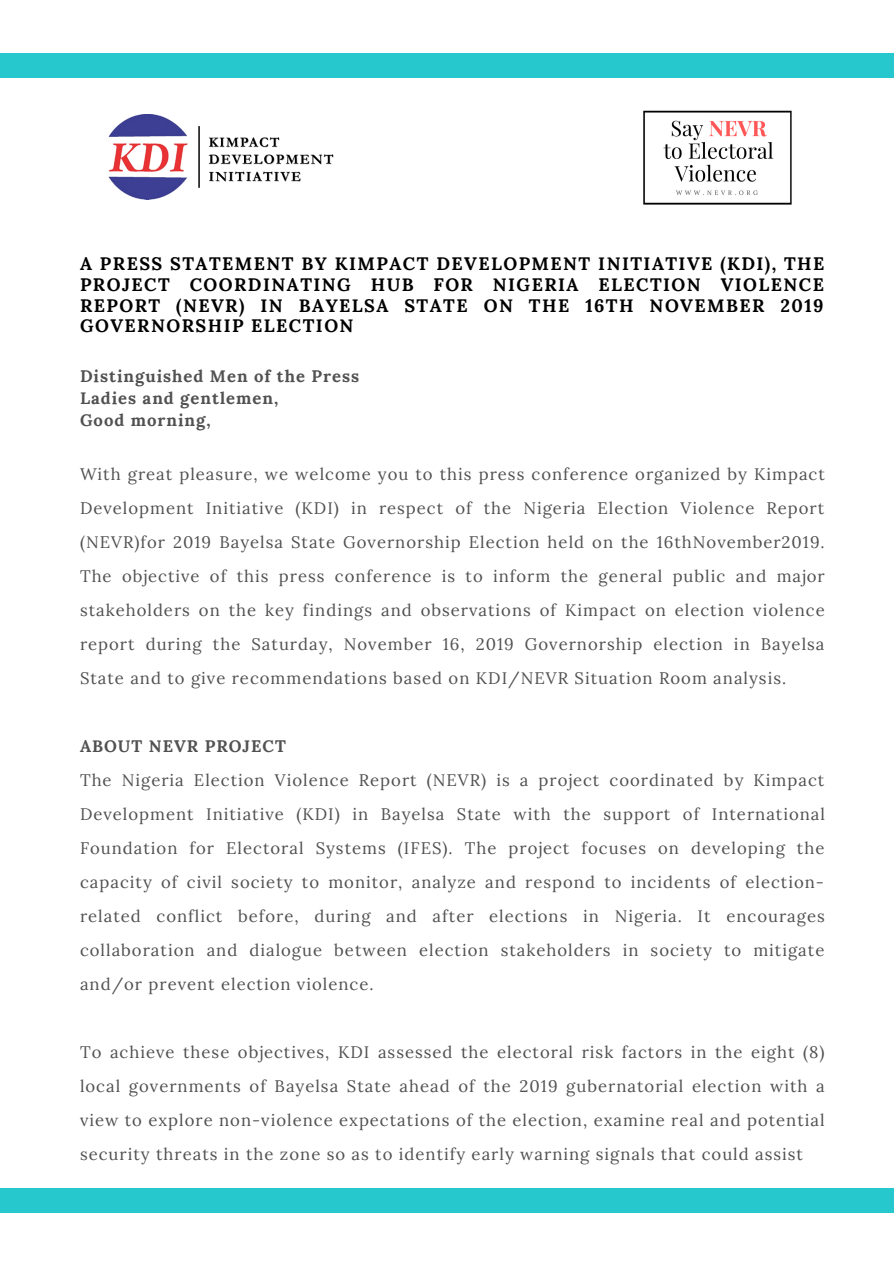
<style>
.page{position:relative;width:894px;height:1264px;background:#fff}
.page>*{position:absolute;margin:0;border:0;box-sizing:border-box;transform-origin:0 0}
.t1{font:700 18px/20.9px "Lora";letter-spacing:.08em;color:#000;text-align:justify}
.t2{font:16.65px/33.9px "Lora";letter-spacing:.06em;color:#515151;text-align:justify}
.t3{font:700 16.65px/21.9px "Lora";letter-spacing:.06em;color:#515151}
</style>
<div class="page">
<div style="left:0;top:1188px;width:893px;height:24px;background:#26c7cd"></div>
<div style="left:0;top:54px;width:893px;height:24px;background:#26c7cd"></div>
<img style="left:108px;top:115px;width:226px;height:84px">
<img style="left:643px;top:110px;width:149px;height:95px">
<p class="t1" style="left:80px;top:253px;width:745px">A PRESS STATEMENT BY KIMPACT DEVELOPMENT INITIATIVE (KDI), THE PROJECT COORDINATING HUB FOR NIGERIA ELECTION VIOLENCE REPORT (NEVR) IN BAYELSA STATE ON THE 16TH NOVEMBER 2019<br>GOVERNORSHIP ELECTION</p>
<p class="t3" style="left:80px;top:365px;width:281px">Distinguished Men of the Press<br>Ladies and gentlemen,<br>Good morning,</p>
<p class="t2" style="left:80px;top:457px;width:746px">With great pleasure, we welcome you to this press conference organized by Kimpact Development Initiative (KDI) in respect of the Nigeria Election Violence Report (NEVR)for 2019 Bayelsa State Governorship Election held on the 16thNovember2019.<br>The objective of this press conference is to inform the general public and major stakeholders on the key findings and observations of Kimpact on election violence report during the Saturday, November 16, 2019 Governorship election in Bayelsa State and to give recommendations based on KDI/NEVR Situation Room analysis.</p>
<p class="t3" style="left:80px;top:735px;width:207px">ABOUT NEVR PROJECT</p>
<p class="t2" style="left:80px;top:762px;width:746px">The Nigeria Election Violence Report (NEVR) is a project coordinated by Kimpact Development Initiative (KDI) in Bayelsa State with the support of International Foundation for Electoral Systems (IFES). The project focuses on developing the capacity of civil society to monitor, analyze and respond to incidents of election&shy;related conflict before, during and after elections in Nigeria. It encourages collaboration and dialogue between election stakeholders in society to mitigate and/or prevent election violence.</p>
<p class="t2" style="left:80px;top:1034px;width:746px">To achieve these objectives, KDI assessed the electoral risk factors in the eight (8) local governments of Bayelsa State ahead of the 2019 gubernatorial election with a view to explore non-violence expectations of the election, examine real and potential security threats in the zone so as to identify early warning signals that could assist</p>
</div>
